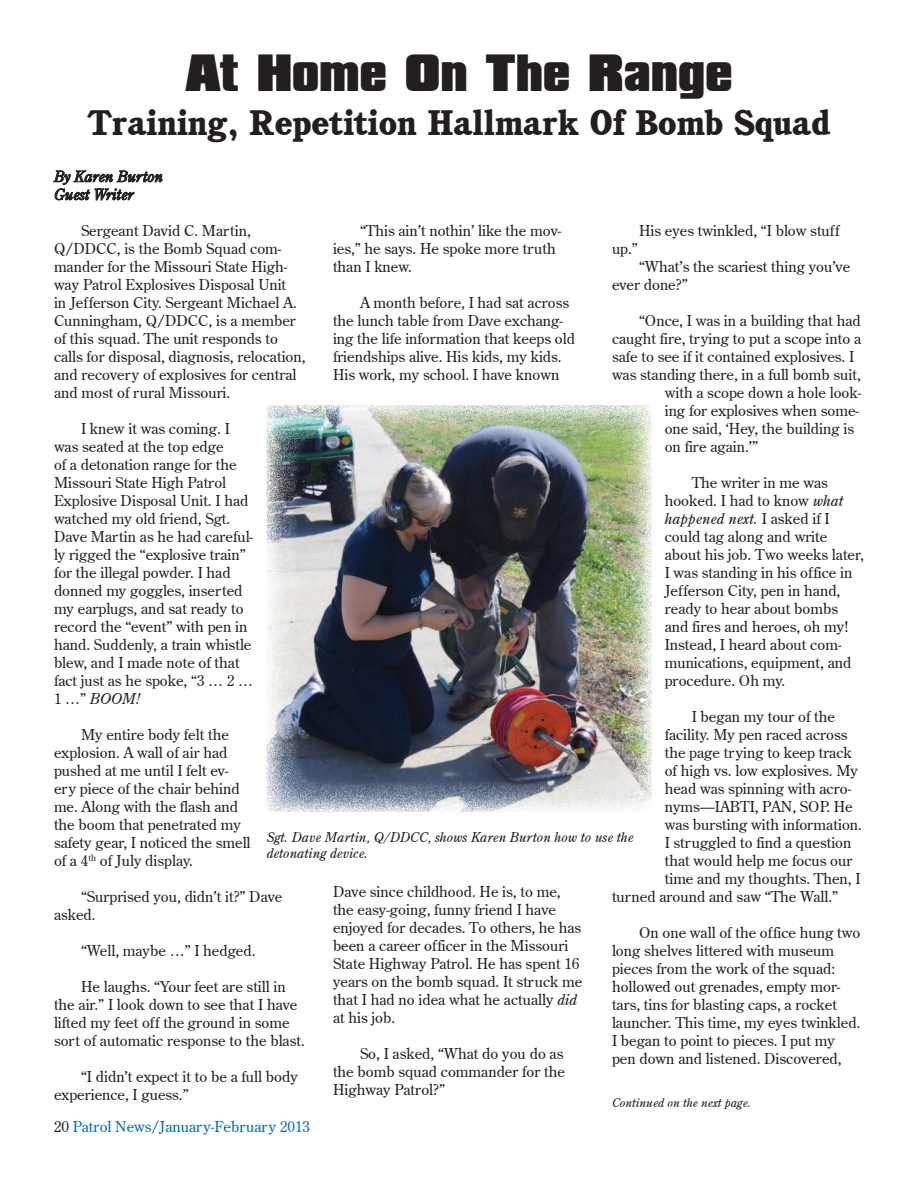
<style>
.page{position:relative;width:918px;height:1188px;background:#fff}
.page>*{position:absolute;margin:0;border:0;box-sizing:border-box;transform-origin:0 0}
.t1{font:900 45px "Compacta BT";color:#231f20}
.t2{font:800 36px "Cushing IT Cby BT";color:#231f20}
.t3{font:15px/18px "Centurion Old Plain";color:#231f20}
.t4{font:italic 15px/18px "Centurion Old";color:#231f20}
.t5{font:15px "Centurion Old Plain";color:#006cb7}
.t6{font:italic 13.5px/16.2px "Centurion Old";color:#231f20}
.t7{font:italic 12px "Centurion Old";color:#231f20}
.s1{font-family:"Centurion Old Plain";font-style:normal}
.s2{font-family:"Centurion Old";font-style:italic}
.s3{color:#231f20}
</style>
<div class="page">
<svg style="left:53px;top:170px;width:110px;height:31px"></svg>
<img style="left:267px;top:405px;width:384px;height:407px">
<h1 class="t1" style="left:186px;top:46px;width:548px">At Home On The Range</h1>
<h2 class="t2" style="left:88px;top:100px;width:745px">Training, Repetition Hallmark Of Bomb Squad</h2>
<p class="t4" style="left:54px;top:167px;width:110px">By Karen Burton<br>Guest Writer</p>
<p class="t3" style="left:54px;top:221px;width:253px;text-indent:27px">Sergeant David C. Martin, Q/DDCC, is the Bomb Squad com&shy;mander for the Missouri State High&shy;way Patrol Explosives Disposal Unit<br>in Jefferson City. Sergeant Michael A.<br>Cunningham, Q/DDCC, is a member of this squad. The unit responds to calls for disposal, diagnosis, relocation, and recovery of explosives for central and most of rural Missouri.</p>
<p class="t3" style="left:54px;top:419px;width:201px;text-indent:27px">I knew it was coming. I was seated at the top edge<br>of a detonation range for the<br>Missouri State High Patrol<br>Explosive Disposal Unit. I had watched my old friend, Sgt.<br>Dave Martin as he had careful&shy;ly rigged the “explosive train” for the illegal powder. I had donned my goggles, inserted my earplugs, and sat ready to record the “event” with pen in hand. Suddenly, a train whistle blew, and I made note of that fact just as he spoke, “3 … 2 …</p>
<p class="t4" style="left:54px;top:689px;width:88px"><span class="s1">1 …”</span> BOOM!</p>
<p class="t3" style="left:54px;top:725px;width:198px;text-indent:27px">My entire body felt the explosion. A wall of air had pushed at me until I felt ev&shy;ery piece of the chair behind me. Along with the flash and the boom that penetrated my safety gear, I noticed the smell of a 4<sup>th</sup> of July display.</p>
<p class="t3" style="left:54px;top:887px;width:230px;text-indent:27px">“Surprised you, didn’t it?” Dave asked.</p>
<p class="t3" style="left:81px;top:941px;width:176px">“Well, maybe …” I hedged.</p>
<p class="t3" style="left:54px;top:977px;width:252px;text-indent:27px">He laughs. “Your feet are still in the air.” I look down to see that I have lifted my feet off the ground in some sort of automatic response to the blast.</p>
<p class="t3" style="left:54px;top:1067px;width:245px;text-indent:27px">“I didn’t expect it to be a full body experience, I guess.”</p>
<p class="t3" style="left:333px;top:221px;width:230px;text-indent:27px">“This ain’t nothin’ like the mov&shy;ies,” he says. He spoke more truth than I knew.</p>
<p class="t3" style="left:333px;top:293px;width:244px;text-indent:27px">A month before, I had sat across the lunch table from Dave exchang&shy;ing the life information that keeps old friendships alive. His kids, my kids.<br>His work, my school. I have known</p>
<p class="t3" style="left:639px;top:221px;width:202px">His eyes twinkled, “I blow stuff</p>
<p class="t3" style="left:612px;top:239px;width:27px">up.”</p>
<p class="t3" style="left:612px;top:257px;width:240px;text-indent:27px">“What’s the scariest thing you’ve ever done?”</p>
<p class="t3" style="left:639px;top:311px;width:223px">“Once, I was in a building that had</p>
<p class="t3" style="left:612px;top:329px;width:251px">caught fire, trying to put a scope into a</p>
<p class="t3" style="left:612px;top:347px;width:244px">safe to see if it contained explosives. I</p>
<p class="t3" style="left:612px;top:365px;width:250px">was standing there, in a full bomb suit,</p>
<p class="t3" style="left:665px;top:383px;width:198px">with a scope down a hole look-</p>
<p class="t3" style="left:665px;top:401px;width:196px">ing for explosives when some-</p>
<p class="t3" style="left:665px;top:419px;width:191px">one said, ‘Hey, the building is</p>
<p class="t3" style="left:665px;top:437px;width:95px">on fire again.’”</p>
<p class="t3" style="left:665px;top:473px;width:180px;text-indent:27px">The writer in me was hooked. I had to know <span class="s2">what</span></p>
<p class="t4" style="left:665px;top:509px;width:166px">happened next. <span class="s1">I asked if I</span></p>
<p class="t3" style="left:665px;top:527px;width:201px">could tag along and write about his job. Two weeks later,<br>I was standing in his office in<br>Jefferson City, pen in hand, ready to hear about bombs and fires and heroes, oh my!<br>Instead, I heard about com&shy;munications, equipment, and procedure. Oh my.</p>
<p class="t3" style="left:692px;top:707px;width:145px">I began my tour of the</p>
<p class="t3" style="left:665px;top:725px;width:184px">facility. My pen raced across</p>
<p class="t3" style="left:665px;top:743px;width:189px">the page trying to keep track</p>
<p class="t3" style="left:665px;top:761px;width:195px">of high vs. low explosives. My</p>
<p class="t3" style="left:665px;top:779px;width:188px">head was spinning with acro-</p>
<p class="t3" style="left:665px;top:797px;width:190px">nyms—IABTI, PAN, SOP. He</p>
<p class="t3" style="left:665px;top:815px;width:199px">was bursting with information.</p>
<p class="t3" style="left:665px;top:833px;width:188px">I struggled to find a question</p>
<p class="t3" style="left:665px;top:851px;width:189px">that would help me focus our</p>
<p class="t3" style="left:665px;top:869px;width:197px">time and my thoughts. Then, I</p>
<p class="t3" style="left:612px;top:887px;width:228px">turned around and saw “The Wall.”</p>
<p class="t3" style="left:612px;top:923px;width:250px;text-indent:27px">On one wall of the office hung two long shelves littered with museum pieces from the work of the squad: hollowed out grenades, empty mor&shy;tars, tins for blasting caps, a rocket launcher. This time, my eyes twinkled.<br>I began to point to pieces. I put my pen down and listened. Discovered,</p>
<p class="t6" style="left:267px;top:828px;width:368px">Sgt. Dave Martin, Q/DDCC, shows Karen Burton how to use the detonating device.</p>
<p class="t3" style="left:333px;top:882px;width:251px">Dave since childhood. He is, to me, the easy-going, funny friend I have enjoyed for decades. To others, he has been a career officer in the Missouri<br>State Highway Patrol. He has spent 16 years on the bomb squad. It struck me that I had no idea what he actually <span class="s2">did </span>at his job.</p>
<p class="t3" style="left:333px;top:1044px;width:233px;text-align:justify;text-indent:27px">So, I asked, “What do you do as the bomb squad commander for the Highway Patrol?”</p>
<p class="t7" style="left:612px;top:1095px;width:141px">Continued on the next page.</p>
<p class="t5" style="left:54px;top:1117px;width:258px"><span class="s3">20</span> Patrol News/January-February 2013</p>
</div>
